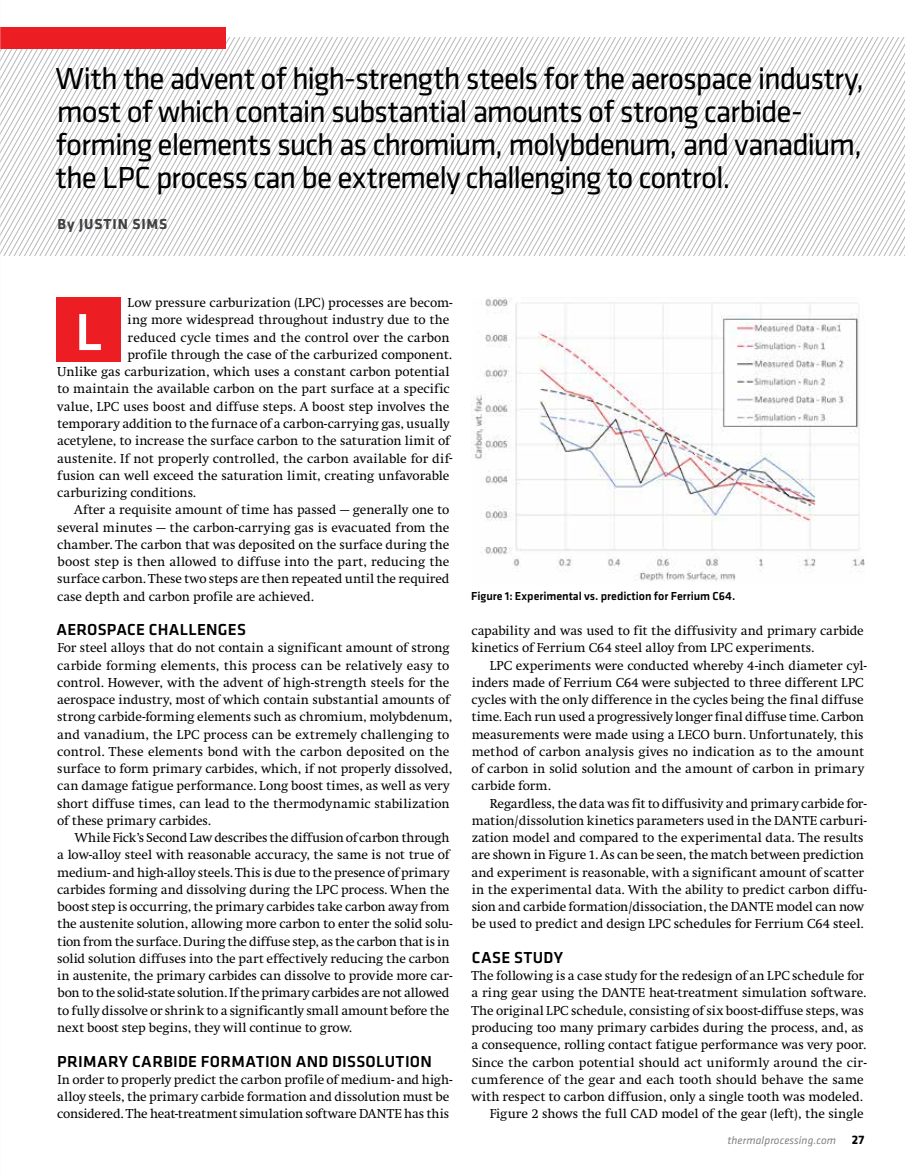
<style>
.page{position:relative;width:905px;height:1175px;background:#fff}
.page>*{position:absolute;margin:0;border:0;box-sizing:border-box;transform-origin:0 0}
.t1{font:500 54px "Klavika Basic";color:#fff}
.t2{font:31.5px/33px "Klavika Basic";letter-spacing:-.035em;color:#000}
.t3{font:500 16.5px "Klavika Basic";letter-spacing:.015em;color:#000}
.t4{font:700 15px "Klavika Basic";letter-spacing:.055em;color:#414042}
.t5{font:13.5px/17.2px "Swift";letter-spacing:-.005em;color:#000}
.t6{font:500 12px "Klavika Basic";color:#000}
.t7{font:italic 11.25px "Klavika Basic";letter-spacing:.01em;color:#808285}
.s1{font-weight:700;font-style:normal;font-size:12.75px;color:#000}
</style>
<div class="page">
<svg style="left:0;top:38px;width:904px;height:217px"></svg>
<div style="left:0;top:27px;width:225px;height:21px;background:#ed1d24"></div>
<div style="left:57px;top:298px;width:64px;height:64px;background:#ed1d24"></div>
<img style="left:471px;top:298px;width:393px;height:284px">
<p class="t2" style="left:55px;top:61px;width:810px">With the advent of high-strength steels for the aerospace industry, most of which contain substantial amounts of strong carbide&shy;forming elements such as chromium, molybdenum, and vanadium, the LPC process can be extremely challenging to control.</p>
<p class="t4" style="left:58px;top:213px;width:111px">By JUSTIN SIMS</p>
<p class="t5" style="left:128px;top:294px;width:326px">Low pressure carburization (LPC) processes are becom-</p>
<p class="t5" style="left:128px;top:312px;width:323px">ing more widespread throughout industry due to the</p>
<p class="t5" style="left:128px;top:329px;width:323px">reduced cycle times and the control over the carbon</p>
<p class="t5" style="left:127px;top:346px;width:326px">profile through the case of the carburized component.</p>
<p class="t5" style="left:57px;top:363px;width:394px">Unlike gas carburization, which uses a constant carbon potential</p>
<p class="t5" style="left:57px;top:381px;width:394px">to maintain the available carbon on the part surface at a specific</p>
<p class="t5" style="left:57px;top:398px;width:393px">value, LPC uses boost and diffuse steps. A boost step involves the</p>
<p class="t5" style="left:57px;top:415px;width:394px">temporary addition to the furnace of a carbon-carrying gas, usually</p>
<p class="t5" style="left:57px;top:432px;width:394px">acetylene, to increase the surface carbon to the saturation limit of</p>
<p class="t5" style="left:57px;top:450px;width:396px">austenite. If not properly controlled, the carbon available for dif-</p>
<p class="t5" style="left:57px;top:467px;width:393px">fusion can well exceed the saturation limit, creating unfavorable</p>
<p class="t5" style="left:57px;top:484px;width:140px">carburizing conditions.</p>
<p class="t5" style="left:74px;top:501px;width:376px">After a requisite amount of time has passed — generally one to</p>
<p class="t5" style="left:57px;top:519px;width:393px">several minutes — the carbon-carrying gas is evacuated from the</p>
<p class="t5" style="left:57px;top:536px;width:393px">chamber. The carbon that was deposited on the surface during the</p>
<p class="t5" style="left:57px;top:553px;width:393px">boost step is then allowed to diffuse into the part, reducing the</p>
<p class="t5" style="left:57px;top:570px;width:394px">surface carbon. These two steps are then repeated until the required</p>
<p class="t5" style="left:57px;top:588px;width:258px">case depth and carbon profile are achieved.</p>
<p class="t3" style="left:56px;top:618px;width:191px">AEROSPACE CHALLENGES</p>
<p class="t5" style="left:57px;top:639px;width:396px">For steel alloys that do not contain a significant amount of strong carbide forming elements, this process can be relatively easy to control. However, with the advent of high-strength steels for the aerospace industry, most of which contain substantial amounts of strong carbide-forming elements such as chromium, molybdenum, and vanadium, the LPC process can be extremely challenging to control. These elements bond with the carbon deposited on the surface to form primary carbides, which, if not properly dissolved, can damage fatigue performance. Long boost times, as well as very short diffuse times, can lead to the thermodynamic stabilization of these primary carbides.</p>
<p class="t5" style="left:57px;top:829px;width:396px;text-indent:18px">While Fick’s Second Law describes the diffusion of carbon through a low-alloy steel with reasonable accuracy, the same is not true of medium- and high-alloy steels. This is due to the presence of primary carbides forming and dissolving during the LPC process. When the boost step is occurring, the primary carbides take carbon away from the austenite solution, allowing more carbon to enter the solid solu&shy;tion from the surface. During the diffuse step, as the carbon that is in solid solution diffuses into the part effectively reducing the carbon in austenite, the primary carbides can dissolve to provide more car&shy;bon to the solid-state solution. If the primary carbides are not allowed to fully dissolve or shrink to a significantly small amount before the next boost step begins, they will continue to grow.</p>
<p class="t3" style="left:57px;top:1049px;width:376px">PRIMARY CARBIDE FORMATION AND DISSOLUTION</p>
<p class="t5" style="left:57px;top:1071px;width:396px">In order to properly predict the carbon profile of medium- and high&shy;alloy steels, the primary carbide formation and dissolution must be considered. The heat-treatment simulation software DANTE has this</p>
<h1 class="t1" style="left:75px;top:295px;width:29px">L</h1>
<p class="t6" style="left:471px;top:587px;width:266px">Figure 1: Experimental vs. prediction for Ferrium C64.</p>
<p class="t5" style="left:471px;top:622px;width:393px">capability and was used to fit the diffusivity and primary carbide kinetics of Ferrium C64 steel alloy from LPC experiments.</p>
<p class="t5" style="left:471px;top:657px;width:396px;text-indent:18px">LPC experiments were conducted whereby 4-inch diameter cyl&shy;inders made of Ferrium C64 were subjected to three different LPC cycles with the only difference in the cycles being the final diffuse time. Each run used a progressively longer final diffuse time. Carbon measurements were made using a LECO burn. Unfortunately, this method of carbon analysis gives no indication as to the amount of carbon in solid solution and the amount of carbon in primary carbide form.</p>
<p class="t5" style="left:471px;top:795px;width:396px;text-indent:18px">Regardless, the data was fit to diffusivity and primary carbide for&shy;mation/dissolution kinetics parameters used in the DANTE carburi&shy;zation model and compared to the experimental data. The results are shown in Figure 1. As can be seen, the match between prediction and experiment is reasonable, with a significant amount of scatter in the experimental data. With the ability to predict carbon diffu&shy;sion and carbide formation/dissociation, the DANTE model can now be used to predict and design LPC schedules for Ferrium C64 steel.</p>
<p class="t3" style="left:471px;top:946px;width:93px">CASE STUDY</p>
<p class="t5" style="left:471px;top:967px;width:396px;text-align:right">The following is a case study for the redesign of an LPC schedule for a ring gear using the DANTE heat-treatment simulation software.<br>The original LPC schedule, consisting of six boost-diffuse steps, was producing too many primary carbides during the process, and, as a consequence, rolling contact fatigue performance was very poor.<br>Since the carbon potential should act uniformly around the cir&shy;cumference of the gear and each tooth should behave the same with respect to carbon diffusion, only a single tooth was modeled.<br>Figure 2 shows the full CAD model of the gear (left), the single</p>
<p class="t7" style="left:727px;top:1133px;width:138px">thermalprocessing.com <span class="s1">27</span></p>
</div>
